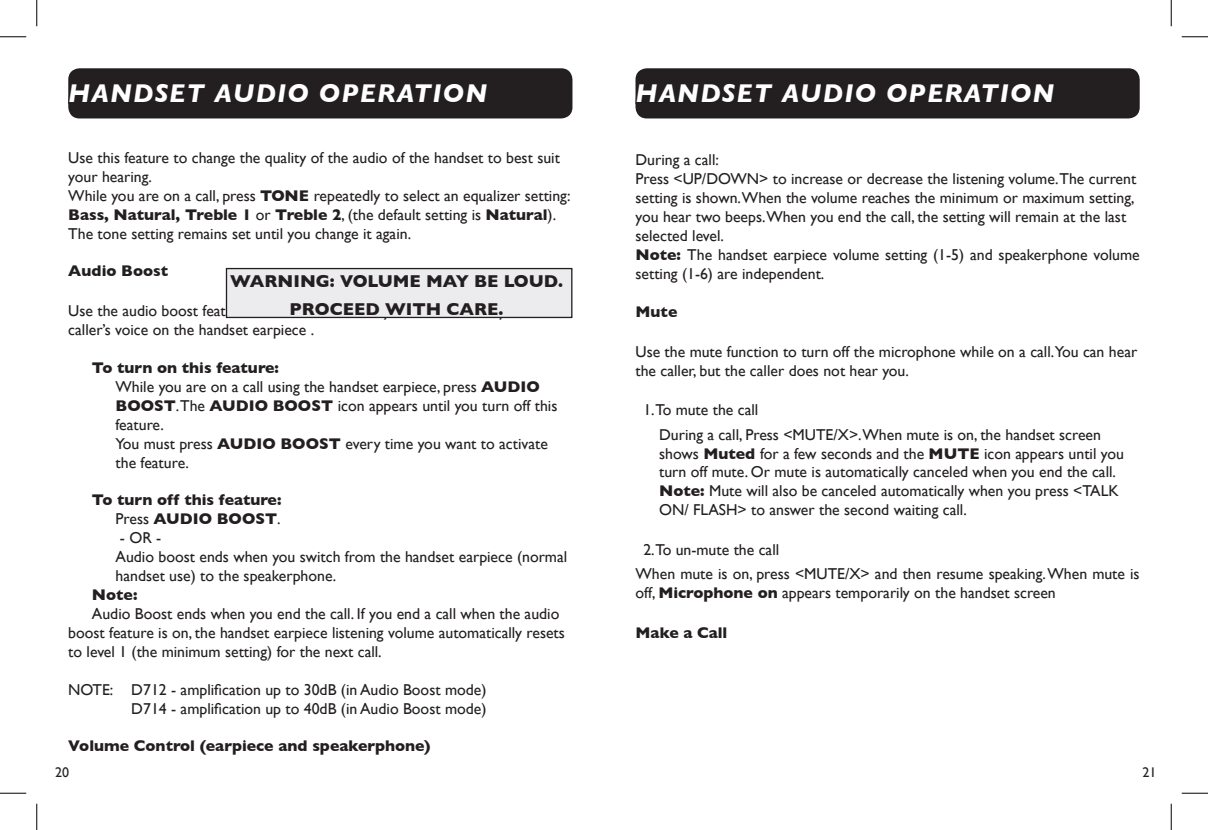
<style>
.page{position:relative;width:1208px;height:830px;background:#fff}
.page>*{position:absolute;margin:0;border:0;box-sizing:border-box;transform-origin:0 0}
.t1{font:italic 700 26.25px "Gill Sans";letter-spacing:.045em;color:#fff}
.Gill_main{font:700 17.5px "Gill Sans";color:#231f20}
.Heading_2{font:15.75px/18.9px "Gill Sans";color:#231f20}
.Heading_2-2{font:700 15.75px "Gill Sans";color:#231f20}
.Heading_3{font:15.75px "Gill Sans";color:#231f20}
.t2{font:14px "Gill Sans";color:#231f20}
.s1{font-weight:700}
.s2{font-weight:400}
</style>
<div class="page">
<div style="left:68px;top:68px;width:504px;height:50px;background:#231f20;border-radius:11px"></div>
<div style="left:635px;top:68px;width:504px;height:50px;background:#231f20;border-radius:11px"></div>
<div style="left:226px;top:268px;width:346px;height:49px;background:#ececee"></div>
<div style="left:226px;top:268px;width:346px;height:50px;border:1px solid #231f20"></div>
<svg style="left:0;top:36px;width:26px;height:1px"></svg>
<svg style="left:1181px;top:36px;width:27px;height:1px"></svg>
<svg style="left:0;top:792px;width:26px;height:1px"></svg>
<svg style="left:1181px;top:792px;width:27px;height:1px"></svg>
<svg style="left:36px;top:0;width:1px;height:26px"></svg>
<svg style="left:36px;top:803px;width:1px;height:27px"></svg>
<svg style="left:1170px;top:0;width:1px;height:26px"></svg>
<svg style="left:1170px;top:803px;width:1px;height:27px"></svg>
<p class="t1" style="left:68px;top:78px;width:420px">HANDSET AUDIO OPERATION</p>
<p class="t1" style="left:635px;top:78px;width:420px">HANDSET AUDIO OPERATION</p>
<p class="Heading_2" style="left:68px;top:148px;width:493px">Use this feature to change the quality of the audio of the handset to best suit your hearing.</p>
<p class="Heading_2" style="left:68px;top:186px;width:504px">While you are on a call, press <span class="s1">TONE</span> repeatedly to select an equalizer setting:<br><span class="s1">Bass, Natural, Treble 1</span> or <span class="s1">Treble 2</span>, (the default setting is <span class="s1">Natural</span>).</p>
<p class="Heading_2" style="left:68px;top:224px;width:344px">The tone setting remains set until you change it again.</p>
<p class="Heading_2-2" style="left:68px;top:262px;width:101px">Audio Boost</p>
<p class="Heading_2" style="left:68px;top:301px;width:461px">Use the audio boost feature to enhance the clarity and loudness of your caller’s voice on the handset earpiece .</p>
<p class="Heading_2-2" style="left:92px;top:358px;width:188px">To turn on this feature:</p>
<p class="Heading_2" style="left:116px;top:377px;width:443px">While you are on a call using the handset earpiece, press <span class="s1">AUDIO<br>BOOST</span>.The <span class="s1">AUDIO BOOST</span> icon appears until you turn off this feature.</p>
<p class="Heading_2" style="left:116px;top:434px;width:434px">You must press <span class="s1">AUDIO BOOST</span> every time you want to activate the feature.</p>
<p class="Heading_2-2" style="left:92px;top:491px;width:191px">To turn off this feature:</p>
<p class="Heading_2-2" style="left:116px;top:510px;width:167px"><span class="s2">Press</span> AUDIO BOOST<span class="s2">.</span></p>
<p class="Heading_2" style="left:120px;top:528px;width:43px">- OR -</p>
<p class="Heading_2" style="left:116px;top:547px;width:453px">Audio boost ends when you switch from the handset earpiece (normal handset use) to the speakerphone.</p>
<p class="Heading_2-2" style="left:92px;top:585px;width:47px">Note:</p>
<p class="Heading_2" style="left:68px;top:604px;width:498px;text-indent:24px">Audio Boost ends when you end the call. If you end a call when the audio boost feature is on, the handset earpiece listening volume automatically resets to level 1 (the minimum setting) for the next call.</p>
<p class="Heading_2" style="left:68px;top:679px;width:420px">NOTE: D712 - amplification up to 30dB (in Audio Boost mode)</p>
<p class="Heading_2" style="left:131px;top:698px;width:357px">D714 - amplification up to 40dB (in Audio Boost mode)</p>
<p class="Heading_2-2" style="left:68px;top:736px;width:364px">Volume Control (earpiece and speakerphone)</p>
<p class="Gill_main" style="left:230px;top:270px;width:334px">WARNING: VOLUME MAY BE LOUD.</p>
<p class="Gill_main" style="left:289px;top:298px;width:215px">PROCEED WITH CARE.</p>
<p class="Heading_2" style="left:635px;top:150px;width:85px">During a call:</p>
<p class="Heading_2" style="left:635px;top:169px;width:502px">Press &lt;UP/DOWN&gt; to increase or decrease the listening volume.The current setting is shown.When the volume reaches the minimum or maximum setting, you hear two beeps.When you end the call, the setting will remain at the last selected level.</p>
<p class="Heading_2" style="left:635px;top:245px;width:506px"><span class="s1">Note:</span> The handset earpiece volume setting (1-5) and speakerphone volume setting (1-6) are independent.</p>
<p class="Heading_2-2" style="left:635px;top:302px;width:43px">Mute</p>
<p class="Heading_2" style="left:635px;top:341px;width:503px">Use the mute function to turn off the microphone while on a call.You can hear the caller, but the caller does not hear you.</p>
<p class="Heading_3" style="left:643px;top:401px;width:116px">1.To mute the call</p>
<p class="Heading_2" style="left:659px;top:424px;width:466px">During a call, Press &lt;MUTE/X&gt;.When mute is on, the handset screen shows <span class="s1">Muted</span> for a few seconds and the <span class="s1">MUTE</span> icon appears until you turn off mute. Or mute is automatically canceled when you end the call.</p>
<p class="Heading_2" style="left:659px;top:481px;width:461px"><span class="s1">Note:</span> Mute will also be canceled automatically when you press &lt;TALK<br>ON/ FLASH&gt; to answer the second waiting call.</p>
<p class="Heading_3" style="left:643px;top:540px;width:137px">2.To un-mute the call</p>
<p class="Heading_2" style="left:635px;top:564px;width:505px">When mute is on, press &lt;MUTE/X&gt; and then resume speaking. When mute is off, <span class="s1">Microphone on</span> appears temporarily on the handset screen</p>
<p class="Heading_2-2" style="left:635px;top:623px;width:93px">Make a Call</p>
<p class="t2" style="left:55px;top:763px;width:16px">20</p>
<p class="t2" style="left:1142px;top:763px;width:16px">21</p>
</div>
